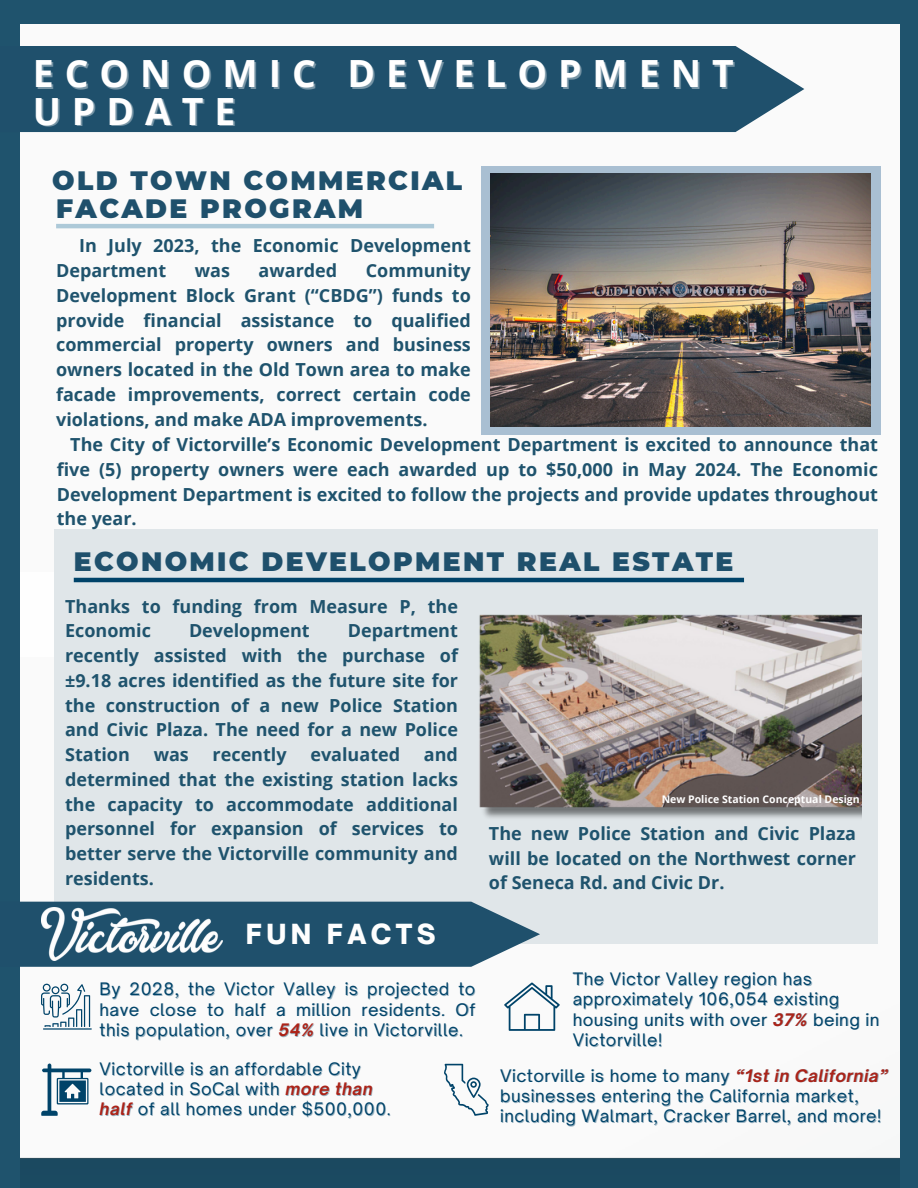
<style>
.page{position:relative;width:918px;height:1188px;background:#1f536d}
.page>*{position:absolute;margin:0;border:0;box-sizing:border-box;transform-origin:0 0}
.t1{font:700 37.5px "Open Sans";letter-spacing:.29em;color:#fff}
.t2{font:900 26.55px "Montserrat";letter-spacing:.09em;color:#1f506c}
.t3{font:900 26.55px "Open Sauce One";letter-spacing:.165em;color:#fefefe}
.t4{font:700 18px/24.8px "Open Sans";color:#1f536d;text-align:justify}
.t5{font:16.5px/20.2px "Open Sauce One";letter-spacing:.035em;color:#004369}
.t6{font:700 10.5px "Open Sans";color:#fff}
.s1{font-weight:700;font-style:italic;color:rgb(0 67 105/.4)}
.s2{font-weight:700;font-style:italic;color:#ac2318}
</style>
<div class="page">
<div style="left:20px;top:25px;width:880px;height:1163px;background:#fafafa"></div>
<div style="left:481px;top:166px;width:399px;height:269px;background:#a8bed2"></div>
<img style="left:490px;top:174px;width:381px;height:253px">
<hr style="left:56px;top:224px;width:378px;height:4px;background:#adc9d8">
<div style="left:20px;top:572px;width:34px;height:85px;background:#fff"></div>
<svg style="left:20px;top:46px;width:784px;height:86px"></svg>
<div style="left:54px;top:529px;width:824px;height:414px;background:#e0e6e9"></div>
<hr style="left:74px;top:578px;width:670px;height:4px;background:#004369">
<svg style="left:20px;top:902px;width:520px;height:65px"></svg>
<img style="left:41px;top:908px;width:181px;height:53px">
<hr style="left:43px;top:1028px;width:49px;height:2px;background:#004369">
<svg style="left:41px;top:984px;width:49px;height:43px;background:#bdcdd6"></svg>
<svg style="left:41px;top:1063px;width:51px;height:53px;background:#9ab4c2"></svg>
<svg style="left:504px;top:982px;width:55px;height:49px;background:#c8d5dd"></svg>
<svg style="left:443px;top:1064px;width:46px;height:52px;background:#d7e0e5"></svg>
<img style="left:479px;top:614px;width:383px;height:204px">
<h3 class="t1" style="left:33px;top:47px;width:703px">ECONOMIC DEVELOPMENT</h3>
<h3 class="t1" style="left:33px;top:85px;width:204px">UPDATE</h3>
<p class="t2" style="left:52px;top:164px;width:412px">OLD TOWN COMMERCIAL</p>
<p class="t2" style="left:56px;top:192px;width:309px">FACADE PROGRAM</p>
<h3 class="t4" style="left:56px;top:233px;width:416px;text-indent:23px">In July 2023, the Economic Development<br>Department</h3>
<h3 class="t4" style="left:56px;top:258px;width:416px;text-indent:310px">Community Development Block Grant (“CBDG”) funds to provide financial assistance to qualified commercial property owners and business owners located in the Old Town area to make facade improvements, correct certain code violations, and make ADA improvements.</h3>
<h2 class="t4" style="left:57px;top:432px;width:823px;text-indent:14px">The City of Victorville’s Economic Development Department is excited to announce that five (5) property owners were each awarded up to $50,000 in May 2024. The Economic Development Department is excited to follow the projects and provide updates throughout the year.</h2>
<h3 class="t4" style="left:195px;top:258px;width:37px">was</h3>
<h3 class="t4" style="left:259px;top:258px;width:80px">awarded</h3>
<p class="t2" style="left:74px;top:546px;width:661px">ECONOMIC DEVELOPMENT REAL ESTATE</p>
<p class="t4" style="left:65px;top:593px;width:394px">Thanks to funding from Measure P, the<br>Economic</p>
<p class="t4" style="left:189px;top:618px;width:122px">Development</p>
<p class="t4" style="left:65px;top:618px;width:394px;text-indent:283px">Department recently assisted with the purchase of ±9.18 acres identified as the future site for the construction of a new Police Station and Civic Plaza. The need for a new Police Station</p>
<p class="t4" style="left:65px;top:742px;width:394px;text-indent:359px">and determined that the existing station lacks the capacity to accommodate additional personnel for expansion of services to better serve the Victorville community and residents.</p>
<p class="t4" style="left:154px;top:742px;width:37px">was</p>
<p class="t4" style="left:213px;top:742px;width:76px">recently</p>
<p class="t4" style="left:310px;top:742px;width:91px">evaluated</p>
<h4 class="t3" style="left:246px;top:917px;width:191px">FUN FACTS</h4>
<h4 class="t5" style="left:100px;top:979px;width:377px">By 2028, the Victor Valley is projected to</h4>
<p class="t5" style="left:100px;top:999px;width:377px">have close to half a million residents. Of</p>
<p class="t5" style="left:100px;top:1019px;width:365px">this population, over <span class="s1">54%</span> live in Victorville.</p>
<p class="t5" style="left:100px;top:1058px;width:263px">Victorville is an affordable City</p>
<p class="t5" style="left:100px;top:1079px;width:293px">located in SoCal with <span class="s2">more than </span><span class="s1">half</span> of all homes under $500,000.</p>
<p class="t6" style="left:662px;top:792px;width:200px">New Police Station Conceptual Design</p>
<p class="t4" style="left:489px;top:820px;width:369px">The new Police Station and Civic Plaza will be located on the Northwest corner of Seneca Rd. and Civic Dr.</p>
<p class="t5" style="left:573px;top:969px;width:308px">The Victor Valley region has approximately 106,054 existing housing units with over <span class="s1">37%</span> being in<br>Victorville!</p>
<p class="t5" style="left:500px;top:1065px;width:389px">Victorville is home to many <span class="s2">“1st in California” </span>businesses entering the California market, including Walmart, Cracker Barrel, and more!</p>
</div>
